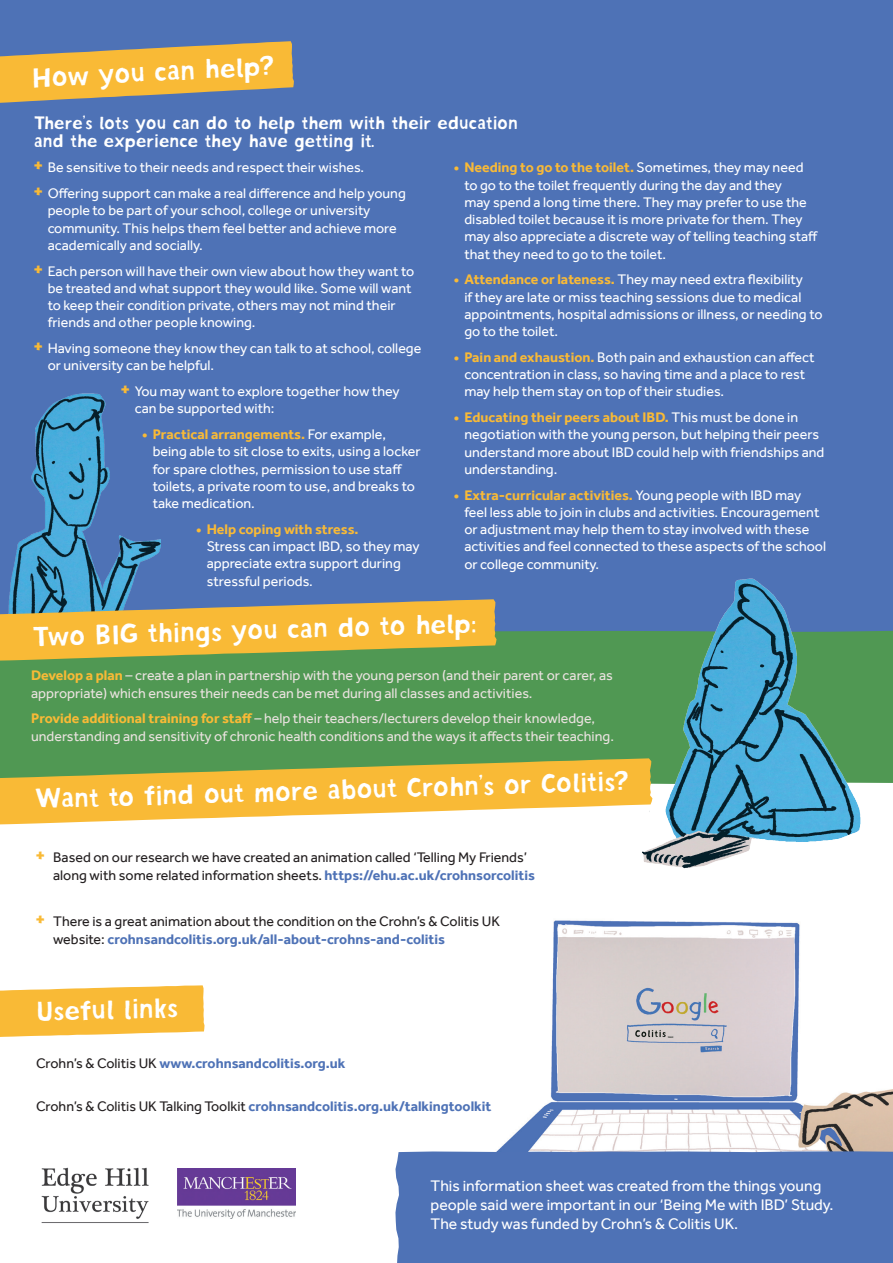
<style>
.page{position:relative;width:893px;height:1263px;background:#fff}
.page>*{position:absolute;margin:0;border:0;box-sizing:border-box;transform-origin:0 0}
.t1{font:22.5px "Mister Arial";color:#fff}
.t2{font:15.75px/18.9px "Effra";color:#fff}
.t3{font:15px/18px "Mister Arial";color:#fff}
.t4{font:14.25px/17.2px "Effra";color:#fff}
.t5{font:14.25px/17.2px "Effra";color:#eae2df}
.t6{font:14.25px/17.1px "Effra";color:#231f20}
.t7{font:700 14.25px "Effra";color:#4e72b6}
.s1{font-family:"Mister Arial";color:#f9ba36}
.s2{font-weight:700;color:#f9ba36}
.s3{font-weight:700;color:#4e72b6}
.s4{font-weight:400;color:#231f20}
</style>
<div class="page">
<div style="left:0;top:0;width:893px;height:630px;background:#4e72b6"></div>
<div style="left:0;top:630px;width:893px;height:153px;background:#509853"></div>
<img style="left:497px;top:920px;width:396px;height:231px">
<img style="left:41px;top:1167px;width:108px;height:56px">
<img style="left:0;top:385px;width:160px;height:214px">
<svg style="left:0;top:985px;width:204px;height:52px;background:#f9c14b"></svg>
<div style="left:395px;top:1151px;width:498px;height:112px;background:#4e72b6"></div>
<svg style="left:0;top:41px;width:294px;height:62px;background:#cda756"></svg>
<svg style="left:0;top:599px;width:496px;height:61px;background:#ceae49"></svg>
<svg style="left:0;top:758px;width:612px;height:66px;background:#debd55"></svg>
<img style="left:612px;top:552px;width:270px;height:371px">
<img style="left:178px;top:1168px;width:117px;height:50px">
<p class="t1" style="left:31px;top:65px;width:244px;rotate:-3deg">How you can help?</p>
<p class="t3" style="left:34px;top:114px;width:486px">There’s lots you can do to help them with their education and the experience they have getting it.</p>
<p class="t4" style="left:34px;top:159px;width:332px"><span class="s1">+</span> Be sensitive to their needs and respect their wishes.</p>
<p class="t4" style="left:48px;top:185px;width:360px;text-indent:-14px"><span class="s1">+</span> Offering support can make a real difference and help young people to be part of your school, college or university community. This helps them feel better and achieve more academically and socially.</p>
<p class="t4" style="left:48px;top:262px;width:368px;text-indent:-14px"><span class="s1">+</span> Each person will have their own view about how they want to be treated and what support they would like. Some will want to keep their condition private, others may not mind their friends and other people knowing.</p>
<p class="t4" style="left:48px;top:340px;width:375px;text-indent:-14px"><span class="s1">+</span> Having someone they know they can talk to at school, college or university can be helpful.</p>
<p class="t4" style="left:135px;top:383px;width:266px;text-indent:-14px"><span class="s1">+</span> You may want to explore together how they can be supported with:</p>
<p class="t4" style="left:153px;top:426px;width:270px;text-indent:-11px"><span class="s2">• Practical arrangements.</span> For example, being able to sit close to exits, using a locker for spare clothes, permission to use staff toilets, a private room to use, and breaks to take medication.</p>
<p class="t4" style="left:207px;top:520px;width:214px;text-indent:-11px"><span class="s2">• Help coping with stress.<br></span>Stress can impact IBD, so they may appreciate extra support during stressful periods.</p>
<p class="t4" style="left:464px;top:159px;width:355px;text-indent:-11px"><span class="s2">• Needing to go to the toilet.</span> Sometimes, they may need to go to the toilet frequently during the day and they<br>may spend a long time there. They may prefer to use the disabled toilet because it is more private for them. They may also appreciate a discrete way of telling teaching staff that they need to go to the toilet.</p>
<p class="t4" style="left:464px;top:271px;width:360px;text-indent:-11px"><span class="s2">• Attendance or lateness.</span> They may need extra flexibility<br>if they are late or miss teaching sessions due to medical appointments, hospital admissions or illness, or needing to go to the toilet.</p>
<p class="t4" style="left:464px;top:348px;width:352px;text-indent:-11px"><span class="s2">• Pain and exhaustion.</span> Both pain and exhaustion can affect concentration in class, so having time and a place to rest may help them stay on top of their studies.</p>
<p class="t4" style="left:464px;top:409px;width:362px;text-indent:-11px"><span class="s2">• Educating their peers about IBD.</span> This must be done in negotiation with the young person, but helping their peers understand more about IBD could help with friendships and understanding.</p>
<p class="t4" style="left:464px;top:486px;width:363px;text-indent:-11px"><span class="s2">• Extra-curricular activities.</span> Young people with IBD may feel less able to join in clubs and activities. Encouragement or adjustment may help them to stay involved with these activities and feel connected to these aspects of the school or college community.</p>
<p class="t1" style="left:32px;top:624px;width:445px;rotate:-2deg">Two BIG things you can do to help:</p>
<p class="t5" style="left:31px;top:667px;width:583px"><span class="s2">Develop a plan</span> – create a plan in partnership with the young person (and their parent or carer, as appropriate) which ensures their needs can be met during all classes and activities.</p>
<p class="t5" style="left:31px;top:710px;width:584px"><span class="s2">Provide additional training for staff</span> – help their teachers/lecturers develop their knowledge, understanding and sensitivity of chronic health conditions and the ways it affects their teaching.</p>
<p class="t1" style="left:35px;top:787px;width:595px;rotate:-2deg">Want to find out more about Crohn’s or Colitis?</p>
<p class="t6" style="left:53px;top:849px;width:483px;text-indent:-17px"><span class="s1">+</span> Based on our research we have created an animation called ‘Telling My Friends’ along with some related information sheets. <span class="s3">https://ehu.ac.uk/crohnsorcolitis</span></p>
<p class="t6" style="left:53px;top:913px;width:448px;text-indent:-17px"><span class="s1">+</span> There is a great animation about the condition on the Crohn’s &amp; Colitis UK website: <span class="s3">crohnsandcolitis.org.uk/all-about-crohns-and-colitis</span></p>
<p class="t1" style="left:36px;top:998px;width:144px;rotate:-2deg">Useful links</p>
<p class="t7" style="left:36px;top:1055px;width:311px"><span class="s4">Crohn’s &amp; Colitis UK</span> www.crohnsandcolitis.org.uk</p>
<p class="t7" style="left:36px;top:1097px;width:457px"><span class="s4">Crohn’s &amp; Colitis UK Talking Toolkit</span> crohnsandcolitis.org.uk/talkingtoolkit</p>
<p class="t2" style="left:431px;top:1176px;width:404px">This information sheet was created from the things young people said were important in our ‘Being Me with IBD’ Study.<br>The study was funded by Crohn’s &amp; Colitis UK.</p>
</div>
